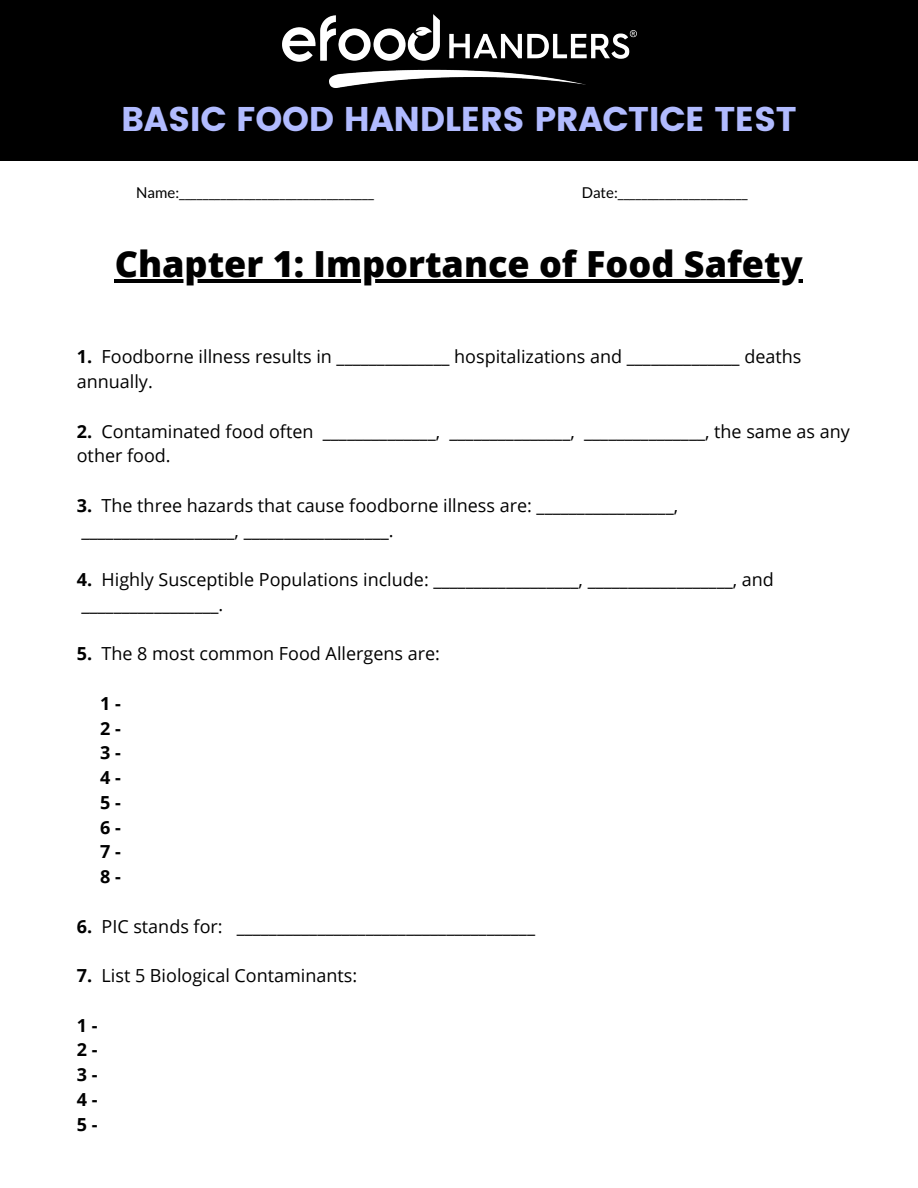
<style>
.page{position:relative;width:918px;height:1188px;background:#fff}
.page>*{position:absolute;margin:0;border:0;box-sizing:border-box;transform-origin:0 0}
.t1{font:800 36px "Open Sans";color:#000}
.t2{font:34.2px "Poppins";letter-spacing:-.01em;color:#b1bbff}
.t3{font:18px/24.8px "Open Sans";color:#000}
.t4{font:700 18px/24.8px "Open Sans";color:#000;text-align:justify}
.t5{font:15px "Lato";color:#000}
.s1{font-weight:700}
</style>
<div class="page">
<div style="left:0;top:0;width:918px;height:161px;background:#000"></div>
<img style="left:282px;top:14px;width:354px;height:74px">
<hr style="left:115px;top:279px;width:688px;height:4px;background:#000">
<h2 class="t2" style="left:121px;top:99px;width:677px">BASIC FOOD HANDLERS PRACTICE TEST</h2>
<p class="t5" style="left:136px;top:183px;width:239px">Name:_________________________________</p>
<p class="t5" style="left:582px;top:183px;width:167px">Date:______________________</p>
<h1 class="t1" style="left:115px;top:239px;width:689px">Chapter 1: Importance of Food Safety</h1>
<p class="t3" style="left:77px;top:344px;width:726px"><span class="s1">1.</span> Foodborne illness results in ______________ hospitalizations and ______________ deaths annually.</p>
<p class="t3" style="left:77px;top:418px;width:775px"><span class="s1">2.</span> Contaminated food often ______________, _______________, _______________, the same as any other food.</p>
<p class="t3" style="left:77px;top:493px;width:603px"><span class="s1">3.</span> The three hazards that cause foodborne illness are: _________________, ___________________, __________________.</p>
<p class="t3" style="left:77px;top:567px;width:699px"><span class="s1">4.</span> Highly Susceptible Populations include: __________________, __________________, and _________________.</p>
<p class="t3" style="left:77px;top:641px;width:365px"><span class="s1">5.</span> The 8 most common Food Allergens are:</p>
<p class="t4" style="left:100px;top:691px;width:22px">1 - 2 - 3 - 4 - 5 - 6 - 7 - 8 -</p>
<p class="t3" style="left:77px;top:913px;width:460px"><span class="s1">6.</span> PIC stands for: _____________________________________</p>
<p class="t3" style="left:77px;top:963px;width:282px"><span class="s1">7.</span> List 5 Biological Contaminants:</p>
<p class="t4" style="left:77px;top:1012px;width:22px">1 - 2 - 3 - 4 - 5 -</p>
</div>
